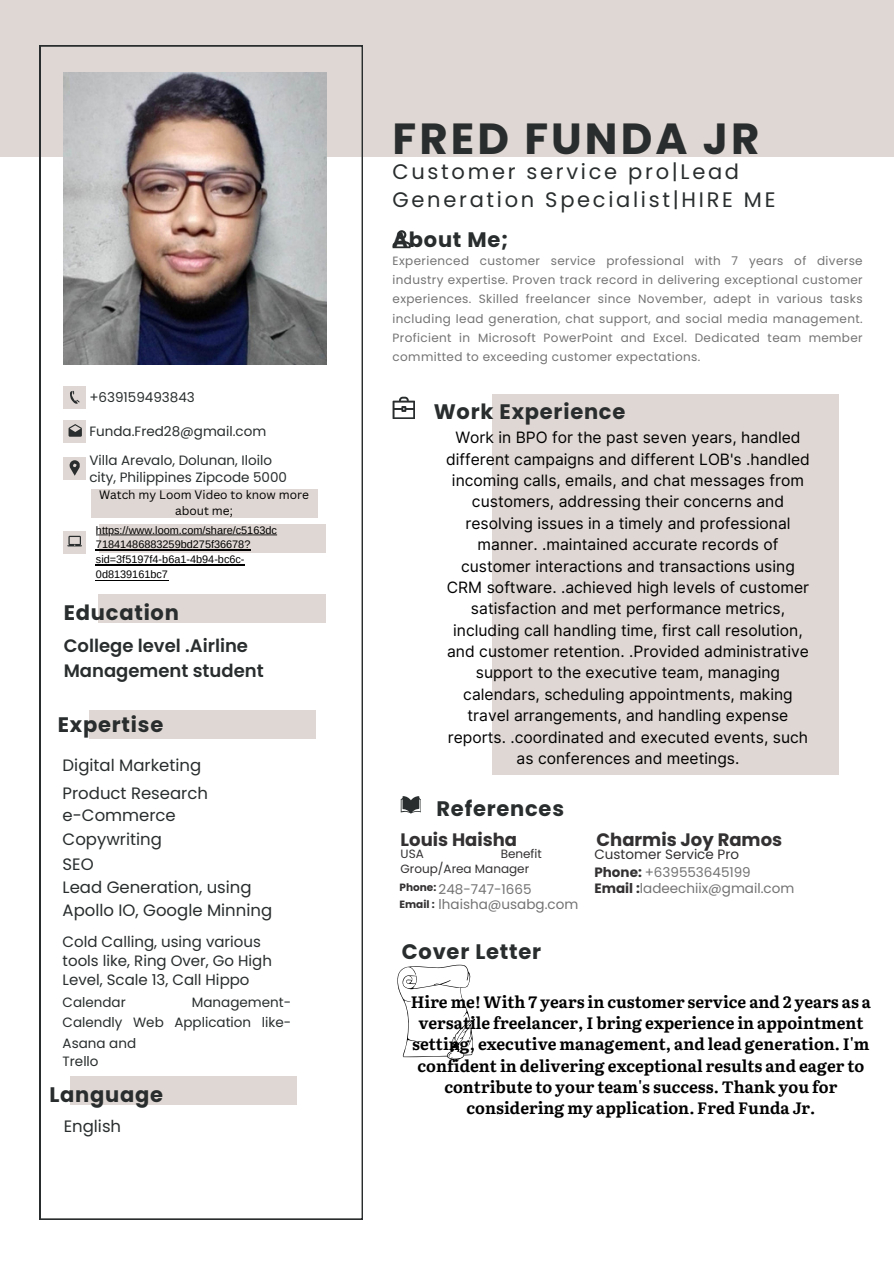
<style>
.page{position:relative;width:894px;height:1264px;background:#fff}
.page>*{position:absolute;margin:0;border:0;box-sizing:border-box;transform-origin:0 0}
.t1{font:700 43.5px "Poppins";letter-spacing:.07em;color:#292d2d}
.t2{font:700 21px "Poppins";letter-spacing:.035em;color:#292d2d}
.t3{font:21px/28.2px "Poppins";letter-spacing:.13em;color:#292d2d}
.t4{font:600 18px/24.8px "Poppins";color:#292d2d}
.t5{font:700 18px "Poppins";color:#333132}
.t6{font:700 16.5px/21.3px "Literata";color:#000;text-align:center}
.t7{font:16.5px/23.7px "Poppins";color:#292d2d}
.t8{font:15.6px/21.3px "Inter";color:#000;text-align:center}
.t9{font:15px/19.2px "Poppins";color:#292d2d}
.t10{font:13.5px/20.2px "Poppins";color:#292d2d;text-align:justify}
.t11{font:13.5px/14.7px "Poppins";color:#737373}
.t12{font:13.5px "Poppins";color:#333132}
.t13{font:12px/19.2px "Poppins";letter-spacing:.03em;color:#737373;text-align:justify}
.t14{font:12px/15.8px "Canva Sans";color:#000;text-align:center}
.t15{font:12px/15.8px "Poppins";color:#333132}
.t16{font:10.95px/14.7px "Arimo";color:#000}
.t17{font:700 10.5px/16.8px "Poppins";color:#333132}
.s1{font-weight:700;color:#333132}
</style>
<div class="page">
<div style="left:0;top:0;width:893px;height:156px;background:#dfd7d3"></div>
<div style="left:99px;top:525px;width:226px;height:28px;background:#dfd7d3"></div>
<div style="left:90px;top:489px;width:227px;height:29px;background:#dfd7d3"></div>
<div style="left:38px;top:43px;width:327px;height:1178px;border:3px solid #292d2d"></div>
<img style="left:64px;top:73px;width:262px;height:291px">
<div style="left:70px;top:1076px;width:227px;height:28px;background:#dfd7d3"></div>
<div style="left:64px;top:457px;width:22px;height:22px;background:#dfd7d3"></div>
<svg style="left:70px;top:460px;width:10px;height:16px"></svg>
<div style="left:64px;top:386px;width:22px;height:22px;background:#dfd7d3"></div>
<svg style="left:70px;top:391px;width:9px;height:13px"></svg>
<div style="left:64px;top:420px;width:22px;height:22px;background:#dfd7d3"></div>
<svg style="left:68px;top:424px;width:14px;height:13px"></svg>
<div style="left:89px;top:710px;width:227px;height:28px;background:#dfd7d3"></div>
<div style="left:99px;top:594px;width:226px;height:28px;background:#dfd7d3"></div>
<div style="left:64px;top:531px;width:22px;height:22px;background:#dfd7d3"></div>
<svg style="left:67px;top:536px;width:15px;height:10px"></svg>
<svg style="left:96px;top:534px;width:181px;height:1px"></svg>
<hr style="left:96px;top:549px;width:154px;height:1px;background:#000">
<hr style="left:96px;top:565px;width:149px;height:1px;background:#000">
<hr style="left:96px;top:580px;width:72px;height:1px;background:#000">
<svg style="left:392px;top:230px;width:18px;height:18px"></svg>
<svg style="left:392px;top:396px;width:23px;height:23px"></svg>
<svg style="left:401px;top:965px;width:72px;height:91px"></svg>
<svg style="left:400px;top:796px;width:21px;height:17px"></svg>
<div style="left:491px;top:394px;width:347px;height:380px;background:#dfd7d3"></div>
<h6 class="t10" style="left:89px;top:387px;width:107px">+639159493843</h6>
<h6 class="t10" style="left:89px;top:421px;width:178px">Funda.Fred28@gmail.com</h6>
<p class="t10" style="left:89px;top:450px;width:184px">Villa Arevalo, Dolunan, Iloilo</p>
<p class="t10" style="left:89px;top:467px;width:199px">city, Philippines Zipcode 5000</p>
<h2 class="t14" style="left:99px;top:486px;width:211px">Watch my Loom Video to know more about me;</h2>
<p class="t16" style="left:96px;top:522px;width:182px">https://www.loom.com/share/c5163dc<br>71841486883259bd275f36678? sid=3f5197f4-b6a1-4b94-bc6c-<br>0d8139161bc7</p>
<p class="t2" style="left:64px;top:597px;width:117px">Education</p>
<p class="t4" style="left:64px;top:633px;width:201px">College level .Airline<br>Management student</p>
<p class="t2" style="left:58px;top:709px;width:107px">Expertise</p>
<h4 class="t7" style="left:63px;top:750px;width:147px;line-height:28.2px">Digital Marketing<br>Product Research</h4>
<h4 class="t7" style="left:63px;top:803px;width:211px">e-Commerce<br>Copywriting<br>SEO<br>Lead Generation, using<br>Apollo IO, Google Minning</h4>
<p class="t9" style="left:63px;top:932px;width:211px">Cold Calling, using various tools like, Ring Over, Go High<br>Level, Scale 13, Call Hippo</p>
<h2 class="t10" style="left:63px;top:992px;width:65px">Calendar</h2>
<h2 class="t10" style="left:63px;top:992px;width:230px;text-indent:129px">Management-Calendly Web Application like-Asana and</h2>
<h5 class="t10" style="left:63px;top:1050px;width:37px">Trello</h5>
<p class="t2" style="left:49px;top:1079px;width:115px">Language</p>
<h2 class="t7" style="left:64px;top:1114px;width:59px">English</h2>
<p class="t1" style="left:392px;top:108px;width:368px">FRED FUNDA JR</p>
<h2 class="t3" style="left:392px;top:158px;width:384px">Customer service pro|Lead<br>Generation Specialist|HIRE ME</h2>
<h2 class="t2" style="left:392px;top:225px;width:117px">About Me;</h2>
<p class="t13" style="left:392px;top:251px;width:471px">Experienced customer service professional with 7 years of diverse industry expertise. Proven track record in delivering exceptional customer experiences. Skilled freelancer since November, adept in various tasks including lead generation, chat support, and social media management.<br>Proficient in Microsoft PowerPoint and Excel. Dedicated team member committed to exceeding customer expectations.</p>
<p class="t2" style="left:433px;top:397px;width:193px">Work Experience</p>
<p class="t8" style="left:446px;top:427px;width:365px">Work in BPO for the past seven years, handled different campaigns and different LOB's .handled incoming calls, emails, and chat messages from customers, addressing their concerns and resolving issues in a timely and professional manner. .maintained accurate records of customer interactions and transactions using CRM software. .achieved high levels of customer satisfaction and met performance metrics, including call handling time, first call resolution, and customer retention. .Provided administrative support to the executive team, managing calendars, scheduling appointments, making travel arrangements, and handling expense reports. .coordinated and executed events, such as conferences and meetings.</p>
<p class="t2" style="left:436px;top:793px;width:129px">References</p>
<h2 class="t5" style="left:400px;top:826px;width:118px">Louis Haisha</h2>
<h6 class="t5" style="left:596px;top:826px;width:187px">Charmis Joy Ramos</h6>
<p class="t15" style="left:400px;top:845px;width:143px;text-indent:100px">Benefit<br>Group/Area Manager</p>
<h5 class="t12" style="left:594px;top:845px;width:146px">Customer Service Pro</h5>
<h1 class="t11" style="left:594px;top:865px;width:158px"><span class="s1">Phone:</span> +639553645199</h1>
<h3 class="t11" style="left:594px;top:880px;width:201px"><span class="s1">Email :</span>ladeechiix@gmail.com</h3>
<p class="t15" style="left:400px;top:845px;width:25px">USA</p>
<h4 class="t17" style="left:399px;top:879px;width:38px">Phone:<br>Email :</h4>
<h2 class="t11" style="left:438px;top:882px;width:141px">248-747-1665 lhaisha@usabg.com</h2>
<p class="t2" style="left:401px;top:937px;width:141px">Cover Letter</p>
<h4 class="t6" style="left:410px;top:989px;width:462px">Hire me! With 7 years in customer service and 2 years as a versatile freelancer, I bring experience in appointment setting, executive management, and lead generation. I'm confident in delivering exceptional results and eager to contribute to your team's success. Thank you for considering my application. Fred Funda Jr.</h4>
</div>
